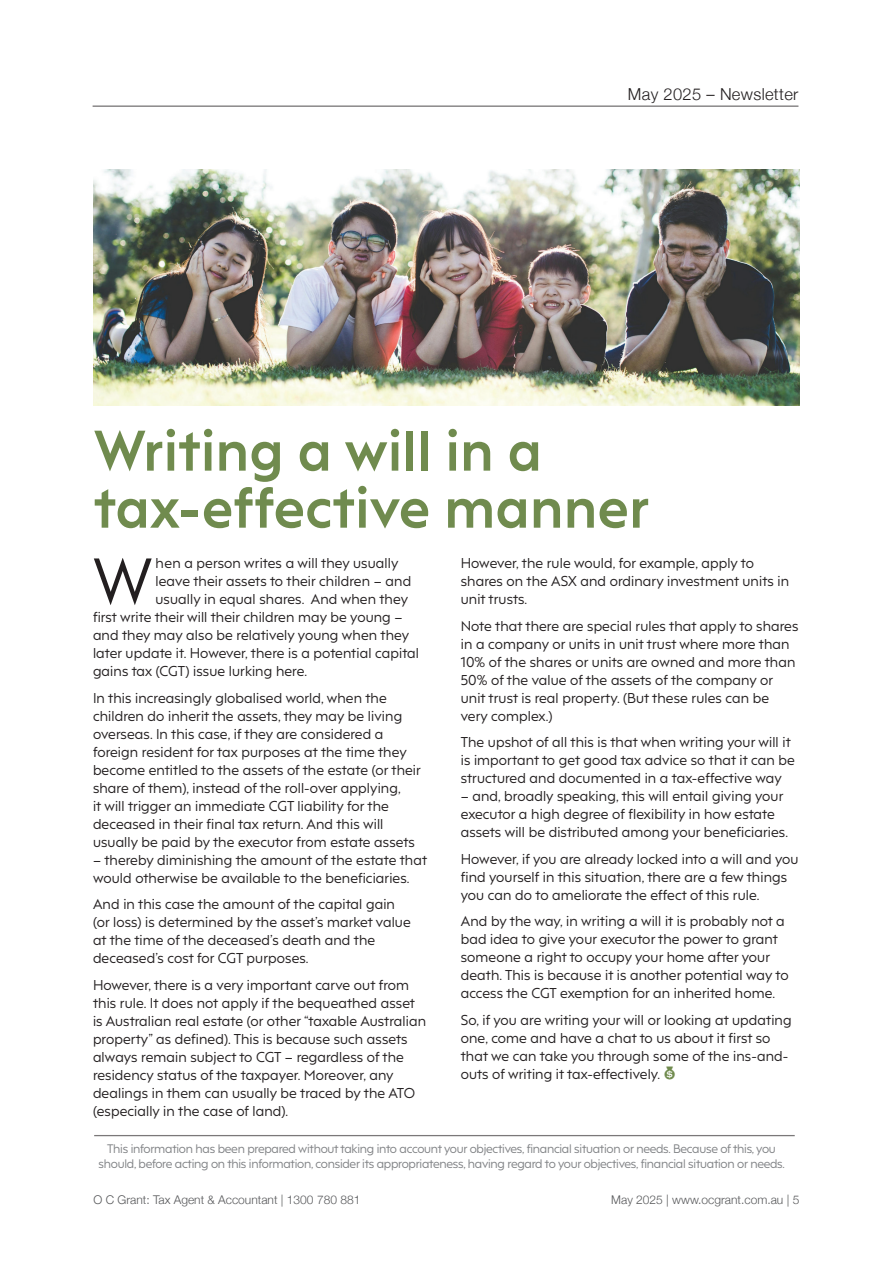
<style>
.page{position:relative;width:893px;height:1263px;background:#fff}
.page>*{position:absolute;margin:0;border:0;box-sizing:border-box;transform-origin:0 0}
.t1{font:62.1px "F37 Hooj";color:#231f20}
.t2{font:700 54px/57px "F37 Hooj";letter-spacing:.01em;color:#708b4e}
.t3{font:300 16.5px "Helvetica Neue";letter-spacing:.02em;color:#231f20}
.t4{font:13.5px/18px "F37 Hooj";letter-spacing:.01em;color:#231f20}
.t5{font:300 12px "Helvetica Neue";color:#57585a}
.t6{font:11.7px/15px "F37 Hooj";letter-spacing:-.02em;color:#808285;text-align:center}
.s1{font-family:"Modern Pictograms";font-size:19.5px;color:#708b4e}
</style>
<div class="page">
<hr style="left:93px;top:106px;width:705px;height:1px;background:#231f20">
<hr style="left:94px;top:1135px;width:701px;height:1px;background:#231f20">
<img style="left:93px;top:169px;width:706px;height:237px">
<p class="t3" style="left:628px;top:81px;width:172px">May 2025 – Newsletter</p>
<h2 class="t2" style="left:94px;top:417px;width:557px">Writing a will in a tax-effective manner</h2>
<h1 class="t1" style="left:93px;top:529px;width:61px">W</h1>
<p class="t4" style="left:156px;top:553px;width:244px">hen a person writes a will they usually</p>
<p class="t4" style="left:156px;top:571px;width:257px">leave their assets to their children – and</p>
<p class="t4" style="left:156px;top:589px;width:254px">usually in equal shares. And when they</p>
<p class="t4" style="left:93px;top:607px;width:311px">first write their will their children may be young –</p>
<p class="t4" style="left:93px;top:625px;width:318px">and they may also be relatively young when they</p>
<p class="t4" style="left:93px;top:643px;width:328px">later update it. However, there is a potential capital</p>
<p class="t4" style="left:93px;top:661px;width:216px">gains tax (CGT) issue lurking here.</p>
<p class="t4" style="left:93px;top:687px;width:329px">In this increasingly globalised world, when the children do inherit the assets, they may be living overseas. In this case, if they are considered a foreign resident for tax purposes at the time they become entitled to the assets of the estate (or their share of them), instead of the roll-over applying,<br>it will trigger an immediate CGT liability for the deceased in their final tax return. And this will usually be paid by the executor from estate assets</p>
<p class="t4" style="left:93px;top:849px;width:336px">– thereby diminishing the amount of the estate that would otherwise be available to the beneficiaries.</p>
<p class="t4" style="left:93px;top:894px;width:319px">And in this case the amount of the capital gain (or loss) is determined by the asset’s market value at the time of the deceased’s death and the deceased’s cost for CGT purposes.</p>
<p class="t4" style="left:93px;top:974px;width:334px">However, there is a very important carve out from this rule. It does not apply if the bequeathed asset is Australian real estate (or other “taxable Australian property” as defined). This is because such assets always remain subject to CGT – regardless of the residency status of the taxpayer. Moreover, any dealings in them can usually be traced by the ATO (especially in the case of land).</p>
<p class="t4" style="left:461px;top:553px;width:330px">However, the rule would, for example, apply to shares on the ASX and ordinary investment units in unit trusts.</p>
<p class="t4" style="left:461px;top:615px;width:339px">Note that there are special rules that apply to shares in a company or units in unit trust where more than 10% of the shares or units are owned and more than 50% of the value of the assets of the company or unit trust is real property. (But these rules can be very complex.)</p>
<p class="t4" style="left:461px;top:732px;width:336px">The upshot of all this is that when writing your will it is important to get good tax advice so that it can be structured and documented in a tax-effective way</p>
<p class="t4" style="left:461px;top:786px;width:329px">– and, broadly speaking, this will entail giving your executor a high degree of flexibility in how estate assets will be distributed among your beneficiaries.</p>
<p class="t4" style="left:461px;top:848px;width:339px">However, if you are already locked into a will and you find yourself in this situation, there are a few things you can do to ameliorate the effect of this rule.</p>
<p class="t4" style="left:461px;top:911px;width:329px">And by the way, in writing a will it is probably not a bad idea to give your executor the power to grant someone a right to occupy your home after your death. This is because it is another potential way to access the CGT exemption for an inherited home.</p>
<p class="t4" style="left:461px;top:1009px;width:332px">So, if you are writing your will or looking at updating one, come and have a chat to us about it first so that we can take you through some of the ins-and&shy;outs of writing it tax-effectively. <span class="s1">$</span></p>
<p class="t6" style="left:99px;top:1140px;width:688px">This information has been prepared without taking into account your objectives, financial situation or needs. Because of this, you should, before acting on this information, consider its appropriateness, having regard to your objectives, financial situation or needs.</p>
<p class="t5" style="left:94px;top:1190px;width:268px">O C Grant: Tax Agent &amp; Accountant | 1300 780 881</p>
<p class="t5" style="left:611px;top:1190px;width:190px">May 2025 | www.ocgrant.com.au | 5</p>
</div>
